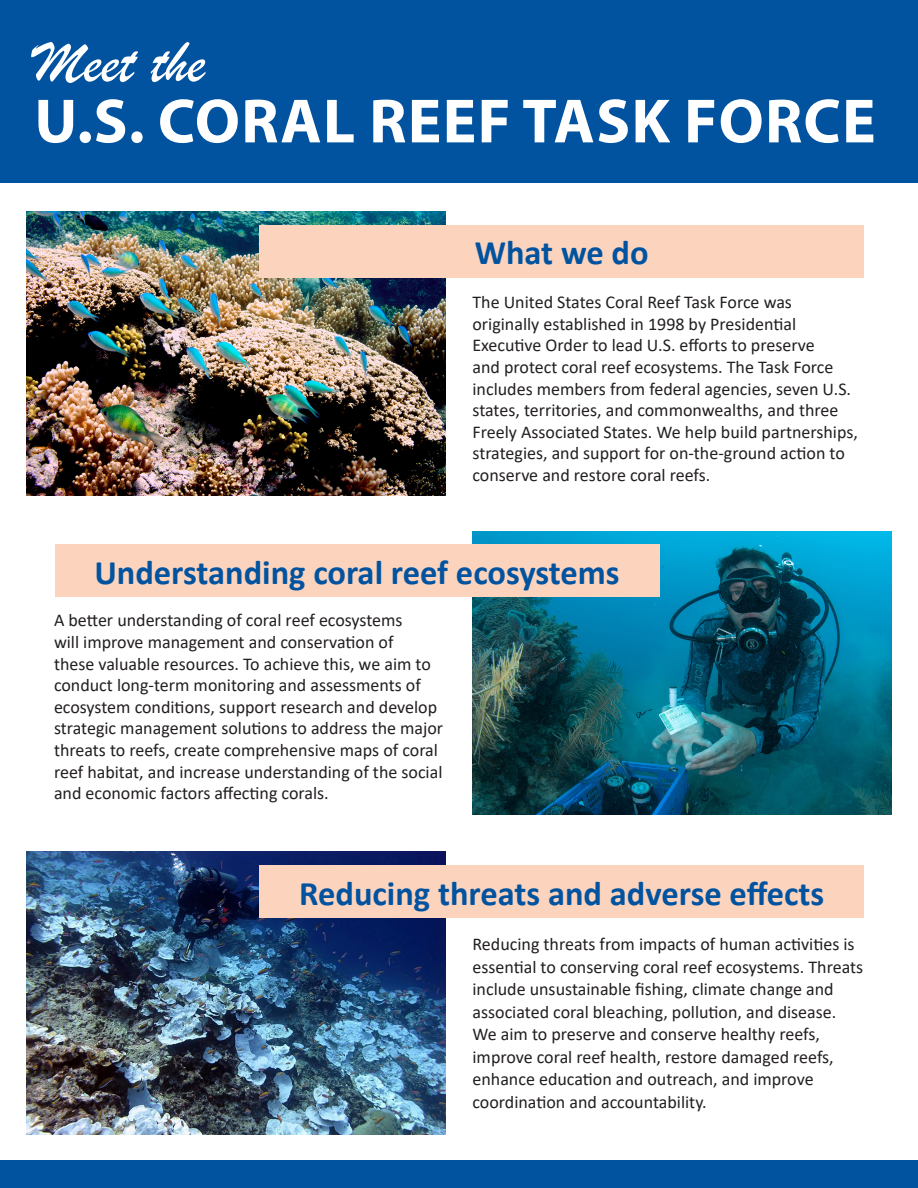
<style>
.page{position:relative;width:918px;height:1188px;background:#fff}
.page>*{position:absolute;margin:0;border:0;box-sizing:border-box;transform-origin:0 0}
.t1{font:700 63px "Myriad Pro";letter-spacing:.02em;color:#fff}
.t2{font:60px "Brush Script";color:#fff}
.t3{font:700 34.5px "Calibri";color:#0153a0}
.t4{font:18px/21.6px "Calibri";color:#231f20}
</style>
<div class="page">
<div style="left:0;top:0;width:918px;height:183px;background:#0153a0"></div>
<img style="left:27px;top:211px;width:418px;height:284px">
<div style="left:259px;top:225px;width:605px;height:53px;background:#fcd4bd"></div>
<img style="left:27px;top:851px;width:419px;height:284px">
<div style="left:259px;top:865px;width:605px;height:53px;background:#fcd4bd"></div>
<img style="left:472px;top:531px;width:419px;height:284px">
<div style="left:55px;top:544px;width:604px;height:53px;background:#fcd4bd"></div>
<div style="left:0;top:1161px;width:918px;height:27px;background:#0153a0"></div>
<p class="t2" style="left:34px;top:26px;width:173px">Meet the</p>
<p class="t1" style="left:34px;top:80px;width:843px">U.S. CORAL REEF TASK FORCE</p>
<p class="t3" style="left:475px;top:229px;width:175px">What we do</p>
<p class="t4" style="left:472px;top:291px;width:321px">The United States Coral Reef Task Force was</p>
<p class="t4" style="left:472px;top:313px;width:387px">originally established in 1998 by Presidential Executive Order to lead U.S. efforts to preserve<br>and protect coral reef ecosystems. The Task Force includes members from federal agencies, seven U.S. states, territories, and commonwealths, and three Freely Associated States. We help build partnerships, strategies, and support for on-the-ground action to conserve and restore coral reefs.</p>
<p class="t3" style="left:94px;top:548px;width:527px">Understanding coral reef ecosystems</p>
<p class="t4" style="left:54px;top:609px;width:391px">A better understanding of coral reef ecosystems<br>will improve management and conservation of<br>these valuable resources. To achieve this, we aim to conduct long-term monitoring and assessments of ecosystem conditions, support research and develop strategic management solutions to address the major threats to reefs, create comprehensive maps of coral reef habitat, and increase understanding of the social and economic factors affecting corals.</p>
<p class="t3" style="left:299px;top:869px;width:527px">Reducing threats and adverse effects</p>
<p class="t4" style="left:472px;top:932px;width:392px;line-height:22.5px">Reducing threats from impacts of human activities is essential to conserving coral reef ecosystems. Threats include unsustainable fishing, climate change and associated coral bleaching, pollution, and disease.<br>We aim to preserve and conserve healthy reefs, improve coral reef health, restore damaged reefs, enhance education and outreach, and improve coordination and accountability.</p>
</div>
